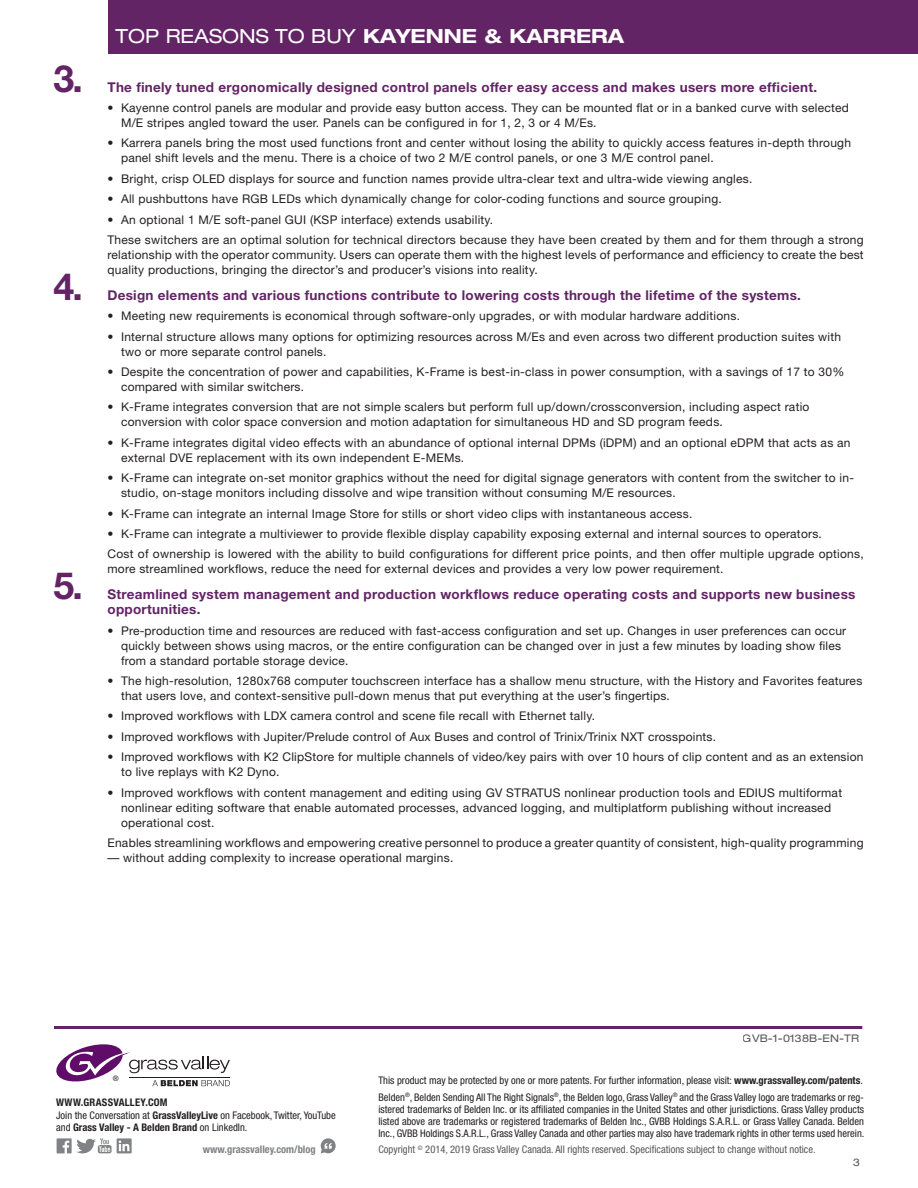
<style>
.page{position:relative;width:918px;height:1188px;background:#fff}
.page>*{position:absolute;margin:0;border:0;box-sizing:border-box;transform-origin:0 0}
.t1{font:700 37.5px "Helvetica Neue";color:#622465}
.t2{font:expanded 19.5px "Helvetica Neue";color:#fff}
.t3{font:700 13.5px/15px "Helvetica Neue";letter-spacing:.02em;color:#622465}
._2014_Top_reasons{font:12px/15px "Helvetica Neue";letter-spacing:.02em;color:#231f20}
._2014_Ordering{font:condensed 10.5px/12px "Helvetica Neue";color:#231f20;text-align:justify}
._2014_Ordering-2{font:condensed 10.5px "Helvetica Neue";color:#57585a}
.t4{font:700 condensed 10.5px "Helvetica Neue";color:#808285}
.t5{font:700 condensed 10.5px "Helvetica Neue";letter-spacing:.025em;color:#231f20}
.t6{font:expanded 10.5px "Helvetica Neue";letter-spacing:.01em;color:#57585a}
._2014_Specifications{font:condensed 7.5px "Helvetica Neue";color:#231f20}
.s1{font-weight:700}
</style>
<div class="page">
<div style="left:108px;top:0;width:810px;height:54px;background:#622465"></div>
<hr style="left:54px;top:1026px;width:808px;height:3px;background:#622465">
<svg style="left:57px;top:1138px;width:75px;height:15px"></svg>
<svg style="left:321px;top:1138px;width:15px;height:15px"></svg>
<svg style="left:56px;top:1044px;width:174px;height:42px"></svg>
<p class="t1" style="left:54px;top:55px;width:31px">3.</p>
<p class="t1" style="left:54px;top:263px;width:31px">4.</p>
<p class="t1" style="left:54px;top:563px;width:31px">5.</p>
<h2 class="t2" style="left:116px;top:24px;width:510px">TOP REASONS TO BUY <span class="s1">KAYENNE &amp; KARRERA</span></h2>
<p class="t3" style="left:108px;top:79px;width:711px">The finely tuned ergonomically designed control panels offer easy access and makes users more efficient.</p>
<p class="_2014_Top_reasons" style="left:121px;top:100px;width:729px;text-indent:-14px">• Kayenne control panels are modular and provide easy button access. They can be mounted flat or in a banked curve with selected<br>M/E stripes angled toward the user. Panels can be configured in for 1, 2, 3 or 4 M/Es.</p>
<p class="_2014_Top_reasons" style="left:121px;top:135px;width:732px;text-indent:-14px">• Karrera panels bring the most used functions front and center without losing the ability to quickly access features in-depth through panel shift levels and the menu. There is a choice of two 2 M/E control panels, or one 3 M/E control panel.</p>
<p class="_2014_Top_reasons" style="left:108px;top:171px;width:646px">• Bright, crisp OLED displays for source and function names provide ultra-clear text and ultra-wide viewing angles.</p>
<p class="_2014_Top_reasons" style="left:108px;top:191px;width:616px">• All pushbuttons have RGB LEDs which dynamically change for color-coding functions and source grouping.</p>
<p class="_2014_Top_reasons" style="left:108px;top:212px;width:387px">• An optional 1 M/E soft-panel GUI (KSP interface) extends usability.</p>
<p class="_2014_Top_reasons" style="left:108px;top:232px;width:758px;text-align:justify">These switchers are an optimal solution for technical directors because they have been created by them and for them through a strong relationship with the operator community. Users can operate them with the highest levels of performance and efficiency to create the best quality productions, bringing the director’s and producer’s visions into reality.</p>
<p class="t3" style="left:108px;top:287px;width:695px">Design elements and various functions contribute to lowering costs through the lifetime of the systems.</p>
<p class="_2014_Top_reasons" style="left:108px;top:308px;width:634px">• Meeting new requirements is economical through software-only upgrades, or with modular hardware additions.</p>
<p class="_2014_Top_reasons" style="left:121px;top:329px;width:722px;text-indent:-14px">• Internal structure allows many options for optimizing resources across M/Es and even across two different production suites with two or more separate control panels.</p>
<p class="_2014_Top_reasons" style="left:121px;top:364px;width:725px;text-indent:-14px">• Despite the concentration of power and capabilities, K-Frame is best-in-class in power consumption, with a savings of 17 to 30% compared with similar switchers.</p>
<p class="_2014_Top_reasons" style="left:121px;top:399px;width:690px;text-indent:-14px">• K-Frame integrates conversion that are not simple scalers but perform full up/down/crossconversion, including aspect ratio conversion with color space conversion and motion adaptation for simultaneous HD and SD program feeds.</p>
<p class="_2014_Top_reasons" style="left:121px;top:435px;width:731px;text-indent:-14px">• K-Frame integrates digital video effects with an abundance of optional internal DPMs (iDPM) and an optional eDPM that acts as an external DVE replacement with its own independent E-MEMs.</p>
<p class="_2014_Top_reasons" style="left:121px;top:470px;width:735px;text-indent:-14px">• K-Frame can integrate on-set monitor graphics without the need for digital signage generators with content from the switcher to in&shy;studio, on-stage monitors including dissolve and wipe transition without consuming M/E resources.</p>
<p class="_2014_Top_reasons" style="left:108px;top:506px;width:586px">• K-Frame can integrate an internal Image Store for stills or short video clips with instantaneous access.</p>
<p class="_2014_Top_reasons" style="left:108px;top:526px;width:716px">• K-Frame can integrate a multiviewer to provide flexible display capability exposing external and internal sources to operators.</p>
<p class="_2014_Top_reasons" style="left:108px;top:546px;width:758px">Cost of ownership is lowered with the ability to build configurations for different price points, and then offer multiple upgrade options, more streamlined workflows, reduce the need for external devices and provides a very low power requirement.</p>
<p class="t3" style="left:108px;top:587px;width:749px">Streamlined system management and production workflows reduce operating costs and supports new business opportunities.</p>
<p class="_2014_Top_reasons" style="left:121px;top:623px;width:727px;text-indent:-14px">• Pre-production time and resources are reduced with fast-access configuration and set up. Changes in user preferences can occur quickly between shows using macros, or the entire configuration can be changed over in just a few minutes by loading show files from a standard portable storage device.</p>
<p class="_2014_Top_reasons" style="left:121px;top:673px;width:743px;text-indent:-14px">• The high-resolution, 1280x768 computer touchscreen interface has a shallow menu structure, with the History and Favorites features that users love, and context-sensitive pull-down menus that put everything at the user’s fingertips.</p>
<p class="_2014_Top_reasons" style="left:108px;top:708px;width:489px">• Improved workflows with LDX camera control and scene file recall with Ethernet tally.</p>
<p class="_2014_Top_reasons" style="left:108px;top:729px;width:610px">• Improved workflows with Jupiter/Prelude control of Aux Buses and control of Trinix/Trinix NXT crosspoints.</p>
<p class="_2014_Top_reasons" style="left:121px;top:749px;width:744px;text-indent:-14px">• Improved workflows with K2 ClipStore for multiple channels of video/key pairs with over 10 hours of clip content and as an extension to live replays with K2 Dyno.</p>
<p class="_2014_Top_reasons" style="left:121px;top:785px;width:723px;text-indent:-14px">• Improved workflows with content management and editing using GV STRATUS nonlinear production tools and EDIUS multiformat nonlinear editing software that enable automated processes, advanced logging, and multiplatform publishing without increased operational cost.</p>
<p class="_2014_Top_reasons" style="left:108px;top:835px;width:758px">Enables streamlining workflows and empowering creative personnel to produce a greater quantity of consistent, high-quality programming</p>
<p class="_2014_Top_reasons" style="left:108px;top:850px;width:347px">— without adding complexity to increase operational margins.</p>
<p class="_2014_Specifications" style="left:113px;top:1074px;width:7px">®</p>
<p class="t5" style="left:56px;top:1096px;width:113px">WWW.GRASSVALLEY.COM</p>
<p class="_2014_Ordering" style="left:56px;top:1109px;width:281px">Join the Conversation at <span class="s1">GrassValleyLive</span> on Facebook, Twitter, YouTube and <span class="s1">Grass Valley - A Belden Brand</span> on LinkedIn.</p>
<p class="t4" style="left:203px;top:1143px;width:114px">www.grassvalley.com/blog</p>
<p class="t6" style="left:743px;top:1032px;width:118px">GVB-1-0138B-EN-TR</p>
<p class="_2014_Ordering" style="left:378px;top:1075px;width:486px">This product may be protected by one or more patents. For further information, please visit: <span class="s1">www.grassvalley.com/patents</span>.</p>
<p class="_2014_Ordering" style="left:378px;top:1091px;width:487px">Belden<sup>®</sup>, Belden Sending All The Right Signals<sup>®</sup>, the Belden logo, Grass Valley<sup>®</sup> and the Grass Valley logo are trademarks or reg&shy;istered trademarks of Belden Inc. or its affiliated companies in the United States and other jurisdictions. Grass Valley products listed above are trademarks or registered trademarks of Belden Inc., GVBB Holdings S.A.R.L. or Grass Valley Canada. Belden Inc., GVBB Holdings S.A.R.L., Grass Valley Canada and other parties may also have trademark rights in other terms used herein.</p>
<p class="_2014_Ordering-2" style="left:378px;top:1144px;width:439px">Copyright <sup>©</sup> 2014, 2019 Grass Valley Canada. All rights reserved. Specifications subject to change without notice.</p>
<p class="t6" style="left:853px;top:1156px;width:9px">3</p>
</div>
